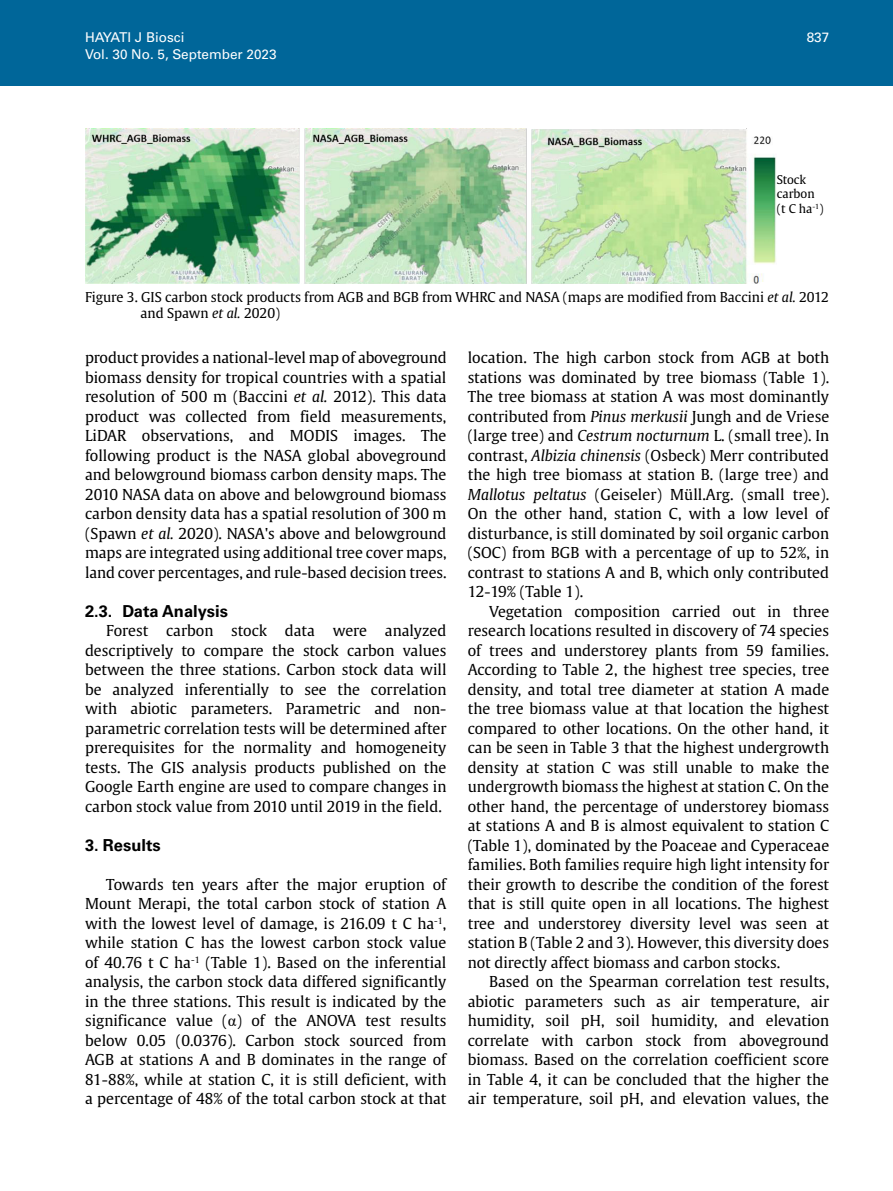
<style>
.page{position:relative;width:893px;height:1191px;background:#fff}
.page>*{position:absolute;margin:0;border:0;box-sizing:border-box;transform-origin:0 0}
.t1{font:700 16.5px "Univers LT Std";color:#000}
.t2{font:15px/19.5px "Gulliver";color:#000;text-align:justify}
.t3{font:13.5px/16.2px "Gulliver";color:#000}
.t4{font:13.5px "Univers LT Std";color:#fff}
.t5{font:12px/14.4px "Gulliver";color:#000}
.s1{font-style:italic}
.s2{font-family:"Times New Roman";font-size:16.5px}
</style>
<div class="page">
<img style="left:85px;top:128px;width:691px;height:155px">
<div style="left:0;top:0;width:893px;height:85px;background:#069"></div>
<p class="t4" style="left:85px;top:30px;width:101px">HAYATI J Biosci</p>
<p class="t4" style="left:807px;top:30px;width:24px">837</p>
<p class="t4" style="left:85px;top:46px;width:193px">Vol. 30 No. 5, September 2023</p>
<p class="t5" style="left:777px;top:172px;width:48px">Stock carbon (t C ha<sup>-1</sup>)</p>
<p class="t3" style="left:141px;top:289px;width:690px;text-indent:-55px">Figure 3. GIS carbon stock products from AGB and BGB from WHRC and NASA (maps are modified from Baccini <span class="s1">et al.</span> 2012 and Spawn <span class="s1">et al.</span> 2020)</p>
<p class="t2" style="left:85px;top:348px;width:363px">product provides a national-level map of aboveground biomass density for tropical countries with a spatial resolution of 500 m (Baccini <span class="s1">et al.</span> 2012). This data product was collected from field measurements, LiDAR observations, and MODIS images. The following product is the NASA global aboveground and belowground biomass carbon density maps. The 2010 NASA data on above and belowground biomass carbon density data has a spatial resolution of 300 m (Spawn <span class="s1">et al.</span> 2020). NASA's above and belowground maps are integrated using additional tree cover maps, land cover percentages, and rule-based decision trees.</p>
<p class="t1" style="left:85px;top:601px;width:144px">2.3. Data Analysis</p>
<p class="t2" style="left:85px;top:621px;width:363px;text-indent:21px">Forest carbon stock data were analyzed descriptively to compare the stock carbon values between the three stations. Carbon stock data will be analyzed inferentially to see the correlation with abiotic parameters. Parametric and non&shy;parametric correlation tests will be determined after prerequisites for the normality and homogeneity tests. The GIS analysis products published on the Google Earth engine are used to compare changes in carbon stock value from 2010 until 2019 in the field.</p>
<p class="t1" style="left:85px;top:835px;width:77px">3. Results</p>
<p class="t2" style="left:85px;top:874px;width:363px;text-indent:21px">Towards ten years after the major eruption of Mount Merapi, the total carbon stock of station A with the lowest level of damage, is 216.09 t C ha<sup>-1</sup>, while station C has the lowest carbon stock value of 40.76 t C ha<sup>-1</sup> (Table 1). Based on the inferential analysis, the carbon stock data differed significantly in the three stations. This result is indicated by the significance value (<span class="s2">α</span>) of the ANOVA test results below 0.05 (0.0376). Carbon stock sourced from AGB at stations A and B dominates in the range of 81-88%, while at station C, it is still deficient, with a percentage of 48% of the total carbon stock at that</p>
<p class="t2" style="left:468px;top:348px;width:363px">location. The high carbon stock from AGB at both stations was dominated by tree biomass (Table 1).<br>The tree biomass at station A was most dominantly contributed from <span class="s1">Pinus merkusii</span> Jungh and de Vriese (large tree) and <span class="s1">Cestrum nocturnum</span> L. (small tree). In contrast, <span class="s1">Albizia chinensis</span> (Osbeck) Merr contributed the high tree biomass at station B. (large tree) and <span class="s1">Mallotus peltatus</span> (Geiseler) Müll.Arg. (small tree).<br>On the other hand, station C, with a low level of disturbance, is still dominated by soil organic carbon (SOC) from BGB with a percentage of up to 52%, in contrast to stations A and B, which only contributed 12-19% (Table 1).</p>
<p class="t2" style="left:468px;top:601px;width:363px;text-indent:21px">Vegetation composition carried out in three research locations resulted in discovery of 74 species of trees and understorey plants from 59 families.<br>According to Table 2, the highest tree species, tree density, and total tree diameter at station A made the tree biomass value at that location the highest compared to other locations. On the other hand, it can be seen in Table 3 that the highest undergrowth density at station C was still unable to make the undergrowth biomass the highest at station C. On the other hand, the percentage of understorey biomass at stations A and B is almost equivalent to station C (Table 1), dominated by the Poaceae and Cyperaceae families. Both families require high light intensity for their growth to describe the condition of the forest that is still quite open in all locations. The highest tree and understorey diversity level was seen at station B (Table 2 and 3). However, this diversity does not directly affect biomass and carbon stocks.</p>
<p class="t2" style="left:468px;top:972px;width:363px;text-indent:21px">Based on the Spearman correlation test results, abiotic parameters such as air temperature, air humidity, soil pH, soil humidity, and elevation correlate with carbon stock from aboveground biomass. Based on the correlation coefficient score in Table 4, it can be concluded that the higher the air temperature, soil pH, and elevation values, the</p>
</div>
